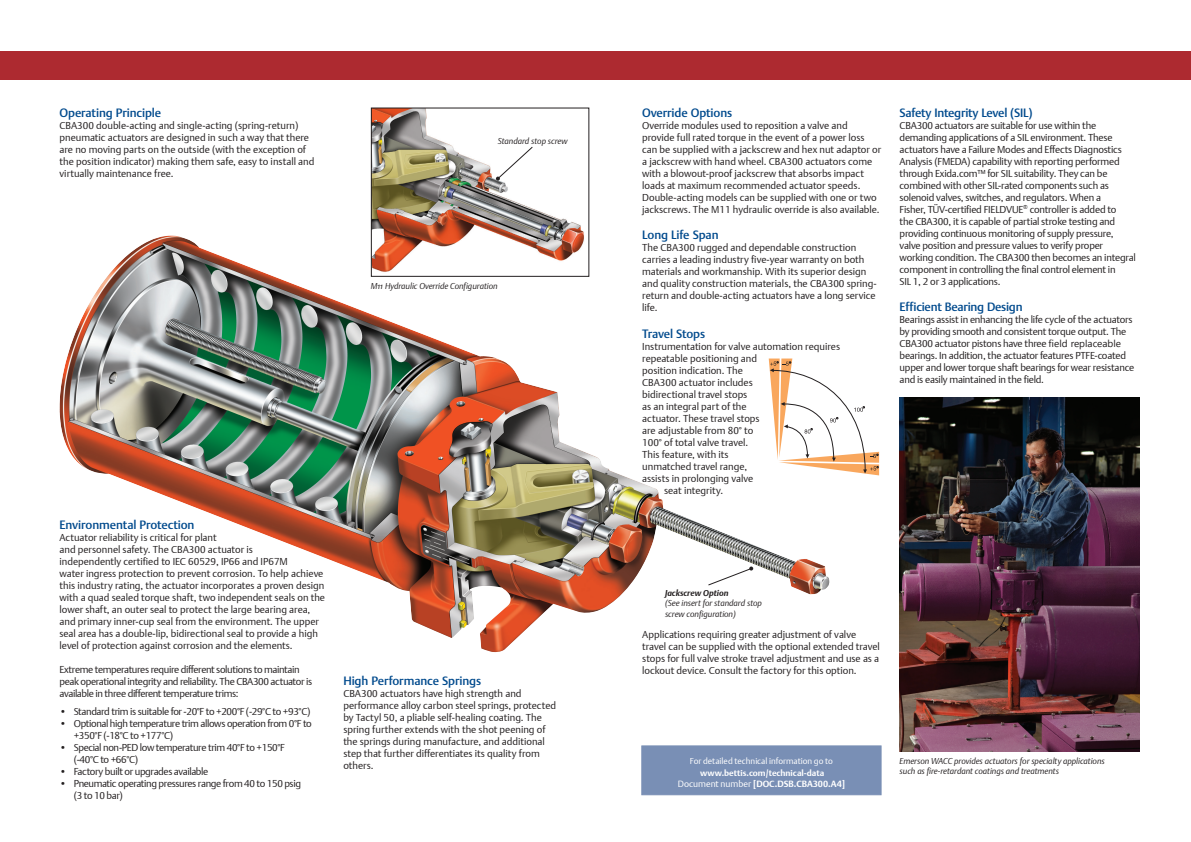
<style>
.page{position:relative;width:1191px;height:842px;background:#fff}
.page>*{position:absolute;margin:0;border:0;box-sizing:border-box;transform-origin:0 0}
.Article_header{font:500 12px "DTL Argo T";letter-spacing:-.01em;color:#004a8d}
.Article_header-2{font:10px/12px "DTL Argo T Light";letter-spacing:-.01em;color:#231f20}
.Article_header-3{font:10px/12px "DTL Argo T Light";letter-spacing:-.035em;color:#231f20}
._1_Body_text{font:700 9px "DTL Argo T";color:#fff}
.t1{font:italic 300 8.5px/10.2px "DTL Argo ST";letter-spacing:-.005em;color:#231f20}
._1_Body_text-2{font:8.5px/12px "DTL Argo T Light";color:#fff;text-align:center}
.s1{font-family:"Segoe UI";color:#211d1e}
.s2{font-family:"DTL Argo T";font-weight:700}
.s3{font-family:"DTL Argo T Light";font-weight:400}
</style>
<div class="page">
<div style="left:0;top:51px;width:1191px;height:28px;background:#ad2a30"></div>
<img style="left:373px;top:110px;width:211px;height:126px">
<img style="left:59px;top:236px;width:771px;height:417px">
<svg style="left:496px;top:146px;width:38px;height:35px"></svg>
<svg style="left:707px;top:566px;width:46px;height:20px"></svg>
<img style="left:899px;top:397px;width:240px;height:355px">
<svg style="left:768px;top:358px;width:111px;height:117px"></svg>
<div style="left:641px;top:745px;width:240px;height:50px;background:#798fb5;border:1px solid #798fb5"></div>
<p class="Article_header" style="left:60px;top:105px;width:103px">Operating Principle</p>
<p class="Article_header-2" style="left:60px;top:119px;width:256px">CBA300 double-acting and single-acting (spring-return) pneumatic actuators are designed in such a way that there are no moving parts on the outside (with the exception of the position indicator) making them safe, easy to install and virtually maintenance free.</p>
<p class="t1" style="left:498px;top:136px;width:71px">Standard stop screw</p>
<p class="t1" style="left:371px;top:281px;width:128px">M11 Hydraulic Override Configuration</p>
<p class="Article_header" style="left:60px;top:517px;width:136px">Environmental Protection</p>
<p class="Article_header-2" style="left:60px;top:531px;width:267px">Actuator reliability is critical for plant<br>and personnel safety. The CBA300 actuator is<br>independently certified to IEC 60529, IP66 and IP67M<br>water ingress protection to prevent corrosion. To help achieve this industry rating, the actuator incorporates a proven design with a quad sealed torque shaft, two independent seals on the lower shaft, an outer seal to protect the large bearing area, and primary inner-cup seal from the environment. The upper seal area has a double-lip, bidirectional seal to provide a high level of protection against corrosion and the elements.</p>
<p class="Article_header-3" style="left:60px;top:663px;width:254px">Extreme temperatures require different solutions to maintain peak operational integrity and reliability. The CBA300 actuator is available in three different temperature trims:</p>
<p class="Article_header-3" style="left:60px;top:705px;width:252px">• Standard trim is suitable for -20°F to +200°F (-29°C to +93°C)</p>
<p class="Article_header-3" style="left:74px;top:717px;width:240px;text-indent:-14px">• Optional high temperature trim allows operation from 0°F to +350°F (-18°C to +177°C)</p>
<p class="Article_header-3" style="left:74px;top:741px;width:213px;text-indent:-14px">• Special non-PED low temperature trim 40°F to +150°F (-40°C to +66°C)</p>
<p class="Article_header-3" style="left:60px;top:765px;width:150px">• Factory built or upgrades available</p>
<p class="Article_header-3" style="left:74px;top:777px;width:229px;text-indent:-14px">• Pneumatic operating pressures range from 40 to 150 psig (3 to 10 bar)</p>
<p class="Article_header" style="left:343px;top:673px;width:139px">High Performance Springs</p>
<p class="Article_header-2" style="left:343px;top:687px;width:214px">CBA300 actuators have high strength and performance alloy carbon steel springs, protected by Tactyl 50, a pliable self-healing coating. The spring further extends with the shot peening of the springs during manufacture, and additional step that further differentiates its quality from others.</p>
<p class="Article_header" style="left:642px;top:105px;width:92px">Override Options</p>
<p class="Article_header-2" style="left:642px;top:119px;width:241px">Override modules used to reposition a valve and provide full rated torque in the event of a power loss can be supplied with a jackscrew and hex nut adaptor or a jackscrew with hand wheel. CBA300 actuators come with a blowout-proof jackscrew that absorbs impact loads at maximum recommended actuator speeds.<br>Double-acting models can be supplied with one or two jackscrews. The M11 hydraulic override is also available.</p>
<p class="Article_header" style="left:642px;top:228px;width:78px">Long Life Span</p>
<p class="Article_header-2" style="left:642px;top:242px;width:236px">The CBA300 rugged and dependable construction carries a leading industry five-year warranty on both materials and workmanship. With its superior design and quality construction materials, the CBA300 spring&shy;return and double-acting actuators have a long service life.</p>
<p class="Article_header" style="left:642px;top:326px;width:64px">Travel Stops</p>
<p class="Article_header-2" style="left:642px;top:340px;width:199px">Instrumentation for valve automation requires repeatable positioning and<br>position indication. The<br>CBA300 actuator includes<br>bidirectional travel stops<br>as an integral part of the<br>actuator. These travel stops<br>are adjustable from 80° to<br>100° of total valve travel.</p>
<p class="Article_header-2" style="left:642px;top:448px;width:88px">This feature, with its</p>
<p class="Article_header-2" style="left:642px;top:460px;width:106px">unmatched travel range,</p>
<p class="Article_header-2" style="left:642px;top:472px;width:113px">assists in prolonging valve</p>
<p class="Article_header-2" style="left:664px;top:484px;width:60px">seat integrity.</p>
<p class="Article_header" style="left:899px;top:105px;width:135px">Safety Integrity Level (SIL)</p>
<p class="Article_header-2" style="left:899px;top:119px;width:238px">CBA300 actuators are suitable for use within the demanding applications of a SIL environment. These actuators have a Failure Modes and Effects Diagnostics Analysis (FMEDA) capability with reporting performed through Exida.com™ for SIL suitability. They can be combined with other SIL-rated components such as solenoid valves, switches, and regulators. When a<br>Fisher, TÜV-certified FIELDVUE<sup>®</sup> controller is added to<br>the CBA300, it is capable of partial stroke testing and providing continuous monitoring of supply pressure, valve position and pressure values to verify proper working condition. The CBA300 then becomes an integral component in controlling the final control element in<br>SIL 1, 2 or 3 applications.</p>
<p class="Article_header" style="left:899px;top:300px;width:124px">Efficient Bearing Design</p>
<p class="Article_header-2" style="left:899px;top:314px;width:236px">Bearings assist in enhancing the life cycle of the actuators by providing smooth and consistent torque output. The CBA300 actuator pistons have three <span class="s1">field replaceable </span>bearings. In addition, the actuator features PTFE-coated upper and lower torque shaft bearings for wear resistance and is easily maintained in the field.</p>
<p class="t1" style="left:665px;top:588px;width:98px"><span class="s2">Jackscrew Option<br></span>(See insert for standard stop</p>
<p class="t1" style="left:665px;top:608px;width:72px">screw configuration)</p>
<p class="Article_header-2" style="left:642px;top:628px;width:239px">Applications requiring greater adjustment of valve travel can be supplied with the optional extended travel stops for full valve stroke travel adjustment and use as a lockout device. Consult the factory for this option.</p>
<p class="_1_Body_text-2" style="left:690px;top:755px;width:145px">For detailed technical information go to <span class="s2">www.bettis.com/technical-data</span></p>
<p class="_1_Body_text" style="left:678px;top:778px;width:169px"><span class="s3">Document number</span> [DOC.DSB.CBA300.A4]</p>
<p class="t1" style="left:899px;top:756px;width:207px">Emerson WACC provides actuators for specialty applications such as fire-retardant coatings and treatments</p>
</div>
